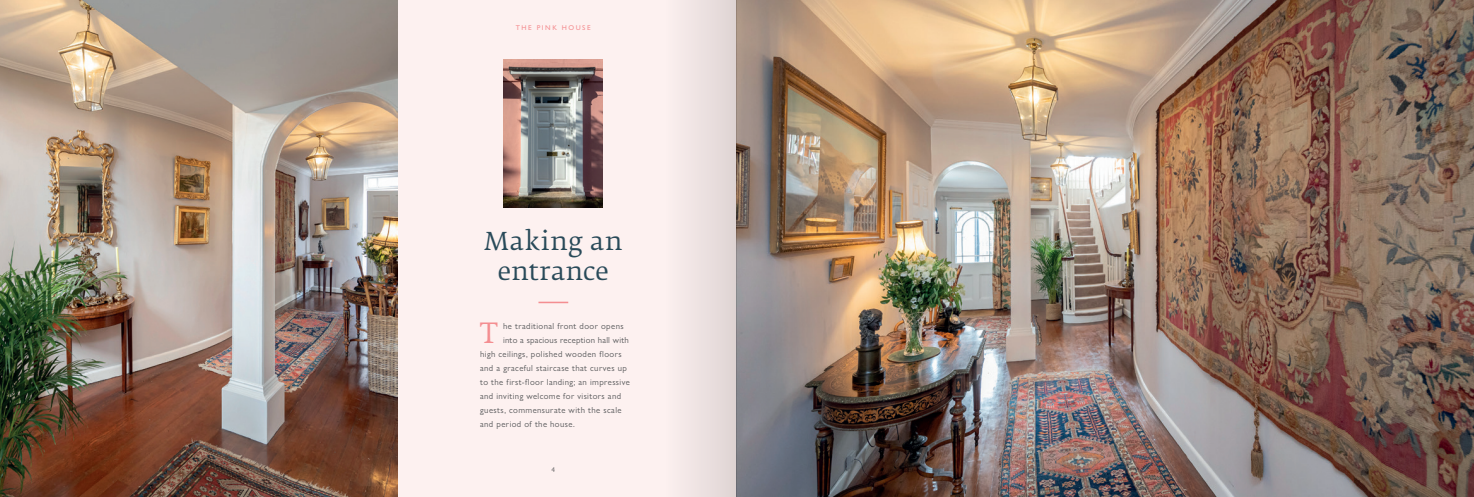
<style>
.page{position:relative;width:1474px;height:497px;background:#fff}
.page>*{position:absolute;margin:0;border:0;box-sizing:border-box;transform-origin:0 0}
.t1{font:27.74px "Fedra Serif B Pro";color:#f48e91}
.t2{font:24.5px/29.8px "Fedra Serif B Pro";letter-spacing:.025em;color:#294a59;text-align:center}
.t3{font:8.75px "Gill Sans Nova";letter-spacing:.045em;color:#57585a}
.t4{font:8.75px "Gill Sans Nova";letter-spacing:.025em;color:#57585a}
.t5{font:500 7px "Gill Sans Nova";letter-spacing:.225em;color:#f48e91}
.t6{font:7px "Gill Sans Nova";color:#57585a}
</style>
<div class="page">
<div style="left:378px;top:0;width:359px;height:496px;background:#fdf1f0"></div>
<hr style="left:538px;top:301px;width:30px;height:2px;background:#f48e91">
<img style="left:737px;top:0;width:736px;height:496px">
<img style="left:0;top:0;width:397px;height:496px">
<img style="left:504px;top:59px;width:99px;height:148px">
<div style="left:665px;top:0;width:72px;height:496px;background:linear-gradient(to right,#fcf0f0,#ded4d3)"></div>
<p class="t5" style="left:516px;top:23px;width:76px">THE PINK HOUSE</p>
<h2 class="t2" style="left:484px;top:227px;width:140px">Making an entrance</h2>
<h1 class="t1" style="left:480px;top:315px;width:19px">T</h1>
<p class="t3" style="left:503px;top:320px;width:122px">he traditional front door opens</p>
<p class="t4" style="left:503px;top:334px;width:127px">into a spacious reception hall with</p>
<p class="t3" style="left:480px;top:348px;width:143px">high ceilings, polished wooden floors</p>
<p class="t3" style="left:480px;top:362px;width:148px">and a graceful staircase that curves up</p>
<p class="t3" style="left:480px;top:376px;width:151px">to the first-floor landing; an impressive</p>
<p class="t3" style="left:480px;top:390px;width:142px">and inviting welcome for visitors and</p>
<p class="t3" style="left:480px;top:404px;width:143px">guests, commensurate with the scale</p>
<p class="t3" style="left:480px;top:418px;width:96px">and period of the house.</p>
<p class="t6" style="left:551px;top:465px;width:5px">4</p>
</div>
